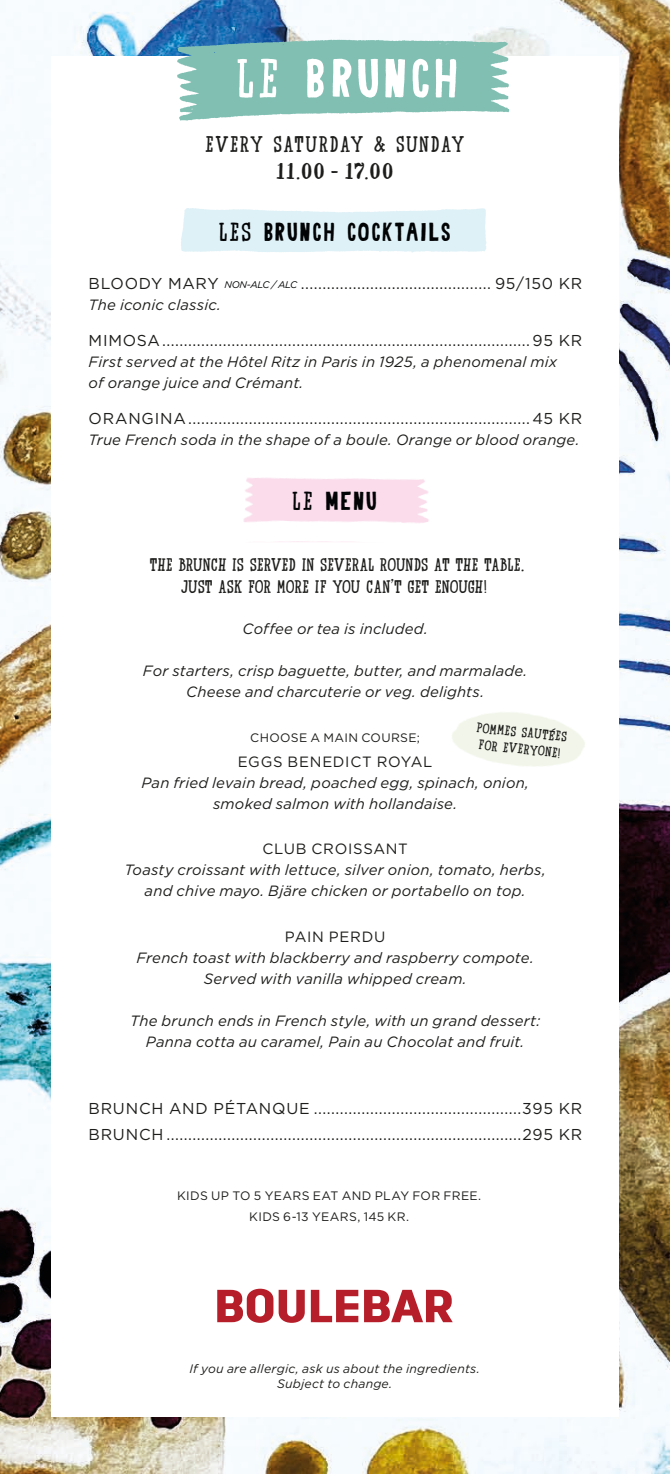
<style>
.page{position:relative;width:670px;height:1474px;background:#fff}
.page>*{position:absolute;margin:0;border:0;box-sizing:border-box;transform-origin:0 0}
.t1{font:55.65px "Carreau Condensed Carreau Condens";letter-spacing:.04em;color:#fff}
.t2{font:26.25px "Carreau Condensed Carreau Condens";letter-spacing:.04em;color:#020304}
.t3{font:22.75px "Sur Place Serif Sur Place Serif";letter-spacing:.045em;color:#1d1d1b}
.bröd_gotham{font:18.38px/21.9px "Sur Place Serif Sur Place Serif";letter-spacing:-.005em;color:#1d1d1b;text-align:center}
.h3_gotham{font:15.75px/26.2px "Gotham";letter-spacing:.05em;color:#1d1d1b}
.bröd_gotham-2{font:italic 14.88px/21px "Gotham";letter-spacing:.01em;color:#1d1d1b;text-align:center}
.bröd_gotham-3{font:14.88px "Gotham";letter-spacing:.045em;color:#1d1d1b}
.t4{font:14px/16.8px "Sur Place Serif Sur Place Serif";color:#1d1d1b;scale:1.05 1}
.bröd_gotham-4{font:12.25px/21px "Gotham";letter-spacing:.025em;color:#1d1d1b;text-align:center}
.bröd_gotham-5{font:italic 12.25px "Gotham";letter-spacing:.02em;color:#1d1d1b}
.s1{font-family:"Sur Place Serif Sur Place Serif"}
.s2{font-style:italic;font-size:9.62px;color:#020304}
</style>
<div class="page">
<img style="left:0;top:0;width:670px;height:1473px">
<div style="left:52px;top:57px;width:567px;height:1359px;background:#fff"></div>
<img style="left:163px;top:25px;width:375px;height:96px">
<img style="left:243px;top:477px;width:186px;height:65px">
<svg style="left:217px;top:1288px;width:56px;height:34px"></svg>
<svg style="left:279px;top:1289px;width:26px;height:33px"></svg>
<svg style="left:311px;top:1289px;width:47px;height:33px"></svg>
<svg style="left:364px;top:1289px;width:89px;height:33px"></svg>
<p class="t1" style="left:236px;top:42px;width:224px"><span class="s1">LE</span> BRUNCH</p>
<p class="t3" style="left:205px;top:130px;width:260px">EVERY SATURDAY &amp; SUNDAY</p>
<p class="t3" style="left:276px;top:156px;width:119px">11.00 - 17.00</p>
<p class="t2" style="left:219px;top:215px;width:233px"><span class="s1">LES</span> BRUNCH COCKTAILS</p>
<p class="h3_gotham" style="left:89px;top:270px;width:495px">BLOODY MARY <span class="s2">NON-ALC / ALC</span> ............................................ 95/150 KR</p>
<p class="bröd_gotham-2" style="left:89px;top:294px;width:134px">The iconic classic.</p>
<p class="h3_gotham" style="left:89px;top:327px;width:495px">MIMOSA.....................................................................................95 KR</p>
<p class="bröd_gotham-2" style="left:89px;top:351px;width:470px;text-align:left">First served at the Hôtel Ritz in Paris in 1925, a phenomenal mix of orange juice and Crémant.</p>
<p class="h3_gotham" style="left:89px;top:404px;width:495px">ORANGINA...............................................................................45 KR</p>
<p class="bröd_gotham-2" style="left:89px;top:429px;width:492px">True French soda in the shape of a boule. Orange or blood orange.</p>
<p class="t2" style="left:292px;top:483px;width:86px"><span class="s1">LE</span> MENU</p>
<p class="bröd_gotham" style="left:150px;top:552px;width:376px">THE BRUNCH IS SERVED IN SEVERAL ROUNDS AT THE TABLE.<br>JUST ASK FOR MORE IF YOU CAN’T GET ENOUGH!</p>
<p class="bröd_gotham-2" style="left:242px;top:618px;width:187px">Coffee or tea is included.</p>
<p class="bröd_gotham-2" style="left:143px;top:660px;width:386px">For starters, crisp baguette, butter, and marmalade.<br>Cheese and charcuterie or veg. delights.</p>
<p class="bröd_gotham-4" style="left:250px;top:727px;width:171px">CHOOSE A MAIN COURSE;</p>
<p class="bröd_gotham-3" style="left:238px;top:753px;width:196px">EGGS BENEDICT ROYAL</p>
<p class="bröd_gotham-2" style="left:141px;top:772px;width:389px">Pan fried levain bread, poached egg, spinach, onion, smoked salmon with hollandaise.</p>
<p class="bröd_gotham-3" style="left:262px;top:840px;width:147px">CLUB CROISSANT</p>
<p class="bröd_gotham-2" style="left:124px;top:859px;width:423px">Toasty croissant with lettuce, silver onion, tomato, herbs, and chive mayo. Bjäre chicken or portabello on top.</p>
<p class="bröd_gotham-3" style="left:285px;top:928px;width:102px">PAIN PERDU</p>
<p class="bröd_gotham-2" style="left:136px;top:947px;width:399px">French toast with blackberry and raspberry compote.<br>Served with vanilla whipped cream.</p>
<p class="bröd_gotham-2" style="left:130px;top:1010px;width:411px">The brunch ends in French style, with un grand dessert:</p>
<p class="bröd_gotham-2" style="left:146px;top:1031px;width:380px">Panna cotta au caramel, Pain au Chocolat and fruit.</p>
<p class="t4" style="left:477px;top:718px;width:88px;rotate:6deg">POMMES SAUTÉES<br>FOR EVERYONE!</p>
<p class="h3_gotham" style="left:89px;top:1095px;width:495px">BRUNCH AND PÉTANQUE ................................................395 KR<br>BRUNCH ..................................................................................295 KR</p>
<p class="bröd_gotham-4" style="left:177px;top:1184px;width:305px">KIDS UP TO 5 YEARS EAT AND PLAY FOR FREE.<br>KIDS 6-13 YEARS, 145 KR.</p>
<p class="bröd_gotham-5" style="left:189px;top:1361px;width:292px">If you are allergic, ask us about the ingredients.</p>
<p class="bröd_gotham-5" style="left:277px;top:1377px;width:117px">Subject to change.</p>
</div>
